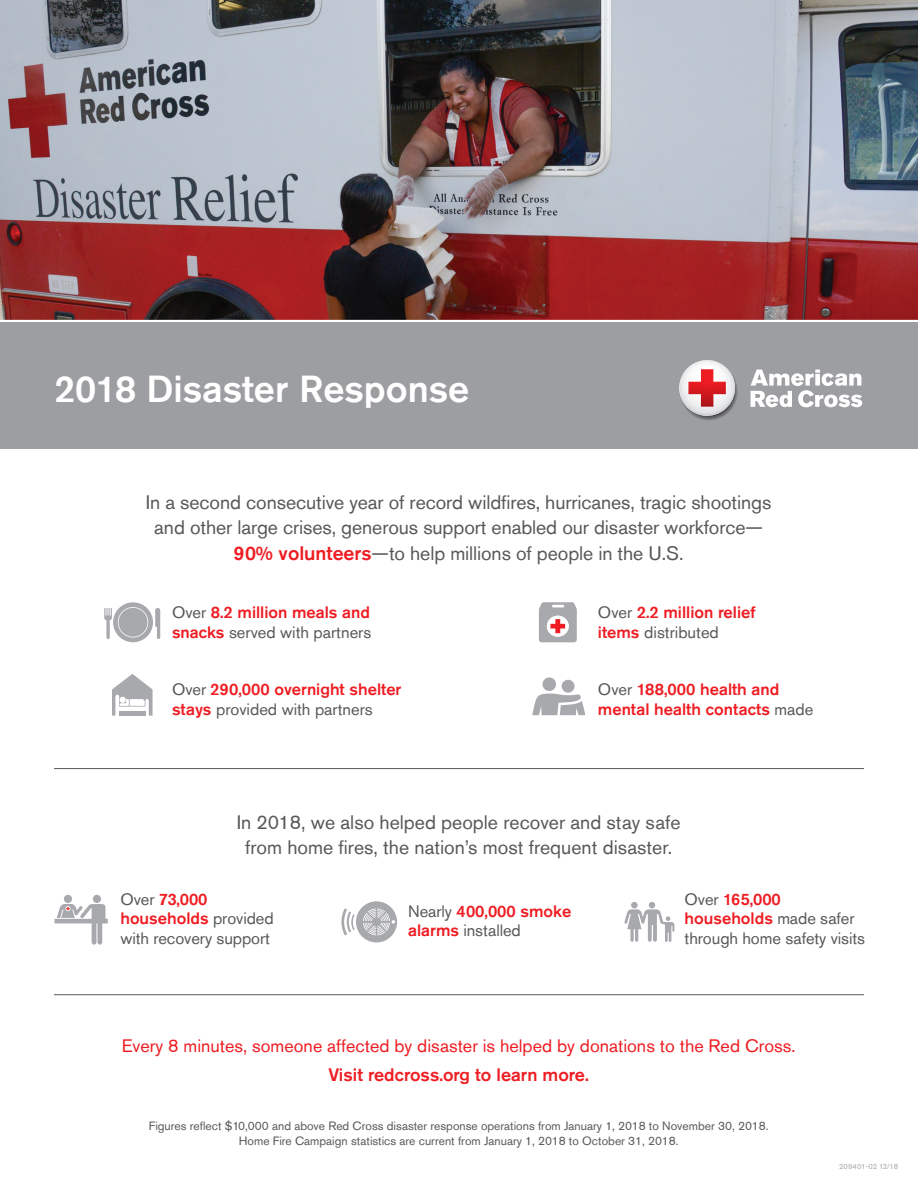
<style>
.page{position:relative;width:918px;height:1188px;background:#fff}
.page>*{position:absolute;margin:0;border:0;box-sizing:border-box;transform-origin:0 0}
.Report_Title{font:500 37.5px "Akzidenz Grotesk Std";color:#fff}
.t1{font:19.5px/25.5px "Akzidenz Grotesk Std";letter-spacing:-.005em;color:#57585a;text-align:center}
.t2{font:18px "Akzidenz Grotesk Std";color:#ee1d23}
.t3{font:500 18px "Akzidenz Grotesk Std";color:#ee1d23}
.t4{font:500 16.5px/19.8px "Akzidenz Grotesk Std";color:#ee1d23}
.t5{font:16.5px/19.8px "Akzidenz Grotesk Std";letter-spacing:-.005em;color:#57585a}
.t6{font:12px/14.4px "Akzidenz Grotesk Std";color:#57585a;text-align:center}
.t7{font:7.5px "Akzidenz Grotesk Std";color:#a8a9ad}
.s1{font-weight:500;color:#ee1d23}
.s2{font-weight:400;color:#57585a}
</style>
<div class="page">
<img style="left:0;top:0;width:918px;height:320px">
<div style="left:0;top:323px;width:918px;height:126px;background:#9c9ea1"></div>
<svg style="left:679px;top:360px;width:59px;height:61px"></svg>
<svg style="left:751px;top:370px;width:111px;height:37px"></svg>
<hr style="left:54px;top:768px;width:810px;height:1px;background:#57585a">
<hr style="left:54px;top:994px;width:810px;height:1px;background:#57585a">
<svg style="left:104px;top:602px;width:56px;height:40px"></svg>
<div style="left:119px;top:608px;width:29px;height:29px;background:#a8a9ad;border-radius:50%"></div>
<svg style="left:539px;top:602px;width:38px;height:40px"></svg>
<svg style="left:112px;top:674px;width:41px;height:42px"></svg>
<div style="left:543px;top:677px;width:13px;height:14px;background:#a8a9ad;border-radius:50%"></div>
<div style="left:562px;top:680px;width:13px;height:13px;background:#a8a9ad;border-radius:50%"></div>
<svg style="left:532px;top:694px;width:53px;height:21px"></svg>
<svg style="left:341px;top:901px;width:56px;height:41px"></svg>
<svg style="left:624px;top:902px;width:50px;height:40px"></svg>
<div style="left:93px;top:895px;width:8px;height:8px;background:#a8a9ad;border-radius:50%"></div>
<div style="left:64px;top:895px;width:8px;height:8px;background:#a8a9ad;border-radius:50%"></div>
<svg style="left:55px;top:904px;width:53px;height:41px"></svg>
<p class="Report_Title" style="left:54px;top:366px;width:417px">2018 Disaster Response</p>
<p class="t1" style="left:146px;top:489px;width:627px">In a second consecutive year of record wildfires, hurricanes, tragic shootings and other large crises, generous support enabled our disaster workforce—<br><span class="s1">90% volunteers</span>—to help millions of people in the U.S.</p>
<p class="t4" style="left:172px;top:602px;width:201px"><span class="s2">Over</span> 8.2 million meals and snacks <span class="s2">served with partners</span></p>
<p class="t4" style="left:598px;top:602px;width:159px"><span class="s2">Over</span> 2.2 million relief items <span class="s2">distributed</span></p>
<p class="t4" style="left:172px;top:679px;width:231px"><span class="s2">Over</span> 290,000 overnight shelter stays <span class="s2">provided with partners</span></p>
<p class="t4" style="left:598px;top:679px;width:217px"><span class="s2">Over</span> 188,000 health and mental health contacts <span class="s2">made</span></p>
<p class="t1" style="left:237px;top:809px;width:445px">In 2018, we also helped people recover and stay safe from home fires, the nation’s most frequent disaster.</p>
<p class="t5" style="left:120px;top:889px;width:155px">Over <span class="s1">73,000 households</span> provided with recovery support</p>
<p class="t5" style="left:685px;top:889px;width:182px">Over <span class="s1">165,000 households</span> made safer through home safety visits</p>
<p class="t4" style="left:408px;top:901px;width:165px"><span class="s2">Nearly</span> 400,000 smoke alarms <span class="s2">installed</span></p>
<p class="t2" style="left:122px;top:1035px;width:675px">Every 8 minutes, someone affected by disaster is helped by donations to the Red Cross.</p>
<p class="t3" style="left:328px;top:1063px;width:262px">Visit redcross.org to learn more.</p>
<p class="t6" style="left:149px;top:1119px;width:621px">Figures reflect $10,000 and above Red Cross disaster response operations from January 1, 2018 to November 30, 2018.<br>Home Fire Campaign statistics are current from January 1, 2018 to October 31, 2018.</p>
<p class="t7" style="left:839px;top:1162px;width:60px">209401-02 12/18</p>
</div>
